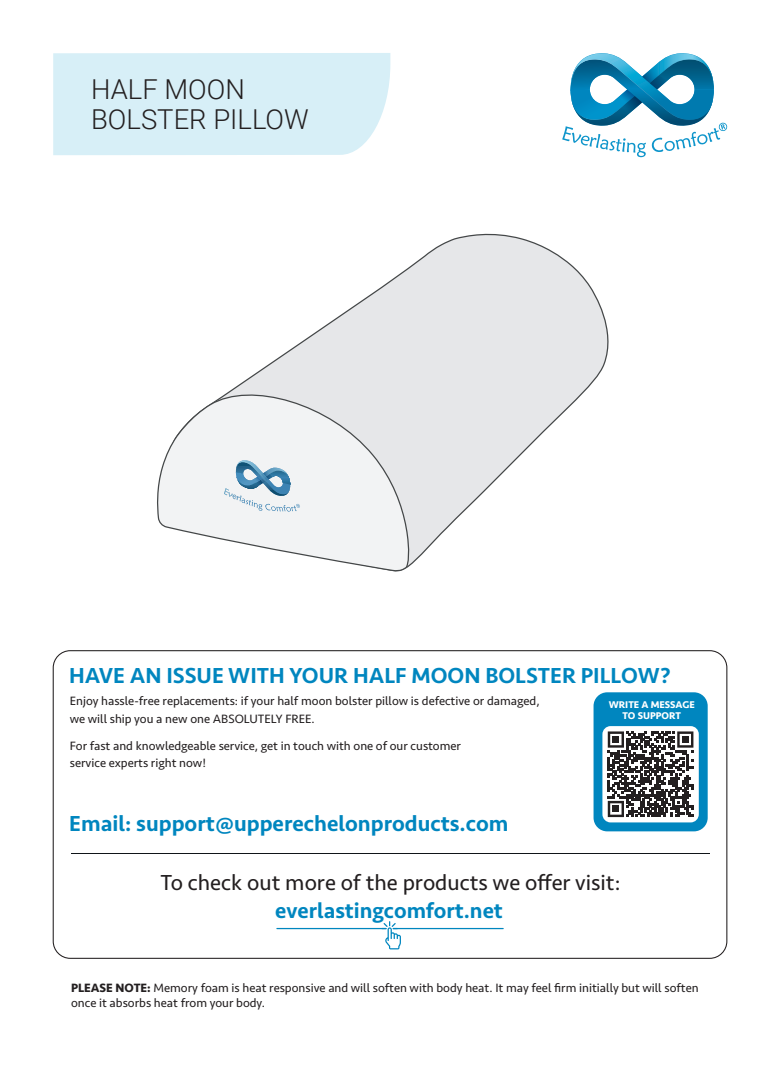
<style>
.page{position:relative;width:780px;height:1088px;background:#fff}
.page>*{position:absolute;margin:0;border:0;box-sizing:border-box;transform-origin:0 0}
.t1{font:300 27.38px/29.2px "Roboto";color:#231f20}
.t2{font:500 22.5px "Seravek";color:#0086bf}
.t3{font:22.5px "Seravek";color:#231f20}
.t4{font:500 22.25px "Seravek";color:#0086bf}
.t5{font:12.5px/18.2px "Seravek";color:#231f20}
.t6{font:700 10.12px/10.9px "Seravek";color:#fff;text-align:center}
.s1{font-weight:700}
</style>
<div class="page">
<div style="left:53px;top:53px;width:337px;height:102px;background:#d7eff7"></div>
<svg style="left:562px;top:53px;width:165px;height:104px"></svg>
<div style="left:593px;top:692px;width:114px;height:139px;background:#0086bf;border-radius:14px"></div>
<div style="left:602px;top:726px;width:96px;height:96px;background:#fff;border-radius:8px"></div>
<svg style="left:247px;top:233px;width:362px;height:339px"></svg>
<svg style="left:157px;top:379px;width:257px;height:192px"></svg>
<svg style="left:224px;top:457px;width:76px;height:55px"></svg>
<hr style="left:71px;top:853px;width:638px;height:1px;background:#0f1418">
<svg style="left:381px;top:921px;width:20px;height:28px"></svg>
<hr style="left:392px;top:928px;width:111px;height:1px;background:#0086bf">
<hr style="left:276px;top:928px;width:110px;height:1px;background:#0086bf">
<svg style="left:607px;top:731px;width:86px;height:86px"></svg>
<div style="left:612px;top:736px;width:7px;height:7px;background:#231f20"></div>
<div style="left:681px;top:736px;width:7px;height:7px;background:#231f20"></div>
<div style="left:612px;top:805px;width:7px;height:7px;background:#231f20"></div>
<h1 class="t1" style="left:91px;top:74px;width:219px">HALF MOON<br>BOLSTER PILLOW</h1>
<h2 class="t2" style="left:69px;top:662px;width:603px">HAVE AN ISSUE WITH YOUR HALF MOON BOLSTER PILLOW?</h2>
<p class="t5" style="left:70px;top:691px;width:471px">Enjoy hassle-free replacements: if your half moon bolster pillow is defective or damaged, we will ship you a new one ABSOLUTELY FREE.</p>
<p class="t5" style="left:70px;top:737px;width:392px;line-height:17px">For fast and knowledgeable service, get in touch with one of our customer service experts right now!</p>
<p class="t6" style="left:608px;top:699px;width:88px">WRITE A MESSAGE<br>TO SUPPORT</p>
<h2 class="t2" style="left:69px;top:810px;width:441px">Email: support@upperechelonproducts.com</h2>
<h2 class="t3" style="left:160px;top:869px;width:461px">To check out more of the products we offer visit:</h2>
<h3 class="t4" style="left:275px;top:897px;width:229px">everlastingcomfort.net</h3>
<p class="t5" style="left:71px;top:980px;width:629px;line-height:15px"><span class="s1">PLEASE NOTE:</span> Memory foam is heat responsive and will soften with body heat. It may feel firm initially but will soften once it absorbs heat from your body.</p>
</div>
